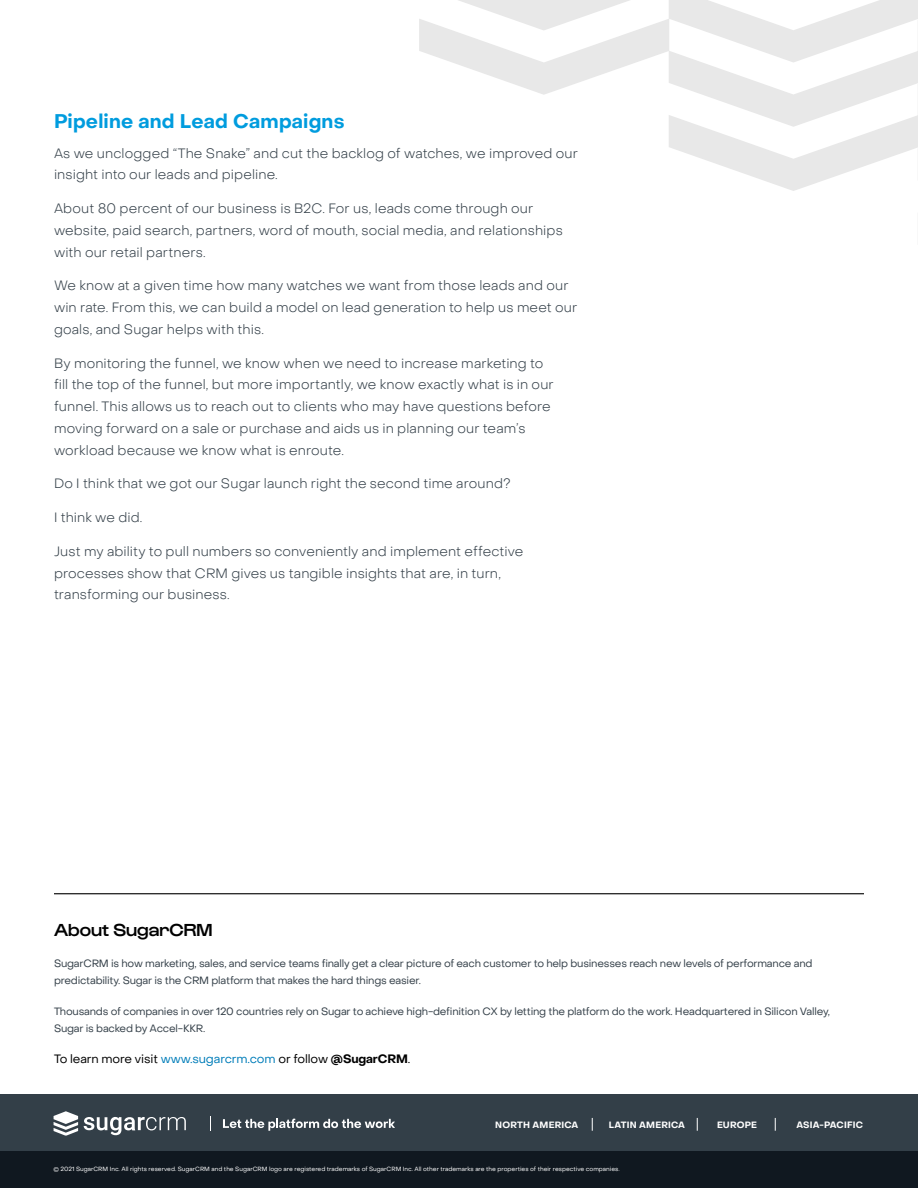
<style>
.page{position:relative;width:918px;height:1188px;background:#fff}
.page>*{position:absolute;margin:0;border:0;box-sizing:border-box;transform-origin:0 0}
.t1{font:700 19.5px "Object Sans";letter-spacing:.01em;color:#009cde}
.t2{font:500 18px "Gustavo";color:#000}
.t3{font:300 13.5px/21.8px "Object Sans";letter-spacing:.01em;color:#333f48}
.t4{font:12px "Object Sans";letter-spacing:-.01em;color:#000}
.t5{font:10.5px/17.4px "Object Sans";letter-spacing:-.02em;color:#333f48}
.t6{font:700 9.15px "Object Sans";letter-spacing:.02em;color:#fff}
.t7{font:700 9px "Object Sans";letter-spacing:.02em;color:#fff}
.t8{font:6px "Object Sans";color:#fff}
.s1{color:#007db9}
.s2{font-weight:700}
</style>
<div class="page">
<svg style="left:419px;top:0;width:499px;height:191px"></svg>
<hr style="left:917px;top:213px;width:1px;height:32px;background:#e8e8e8">
<div style="left:0;top:1094px;width:918px;height:57px;background:#333f48"></div>
<div style="left:0;top:1151px;width:918px;height:37px;background:#101820"></div>
<svg style="left:592px;top:1118px;width:1px;height:13px"></svg>
<svg style="left:697px;top:1118px;width:1px;height:13px"></svg>
<svg style="left:775px;top:1118px;width:1px;height:13px"></svg>
<hr style="left:54px;top:893px;width:810px;height:1px;background:#000">
<svg style="left:54px;top:1111px;width:24px;height:25px"></svg>
<svg style="left:84px;top:1117px;width:102px;height:18px"></svg>
<svg style="left:210px;top:1116px;width:1px;height:15px"></svg>
<svg style="left:223px;top:1119px;width:172px;height:12px"></svg>
<h1 class="t1" style="left:54px;top:110px;width:292px">Pipeline and Lead Campaigns</h1>
<p class="t3" style="left:54px;top:142px;width:525px">As we unclogged “The Snake” and cut the backlog of watches, we improved our insight into our leads and pipeline.</p>
<p class="t3" style="left:54px;top:198px;width:510px">About 80 percent of our business is B2C. For us, leads come through our website, paid search, partners, word of mouth, social media, and relationships with our retail partners.</p>
<p class="t3" style="left:54px;top:275px;width:525px">We know at a given time how many watches we want from those leads and our win rate. From this, we can build a model on lead generation to help us meet our goals, and Sugar helps with this.</p>
<p class="t3" style="left:54px;top:352px;width:501px">By monitoring the funnel, we know when we need to increase marketing to fill the top of the funnel, but more importantly, we know exactly what is in our funnel. This allows us to reach out to clients who may have questions before moving forward on a sale or purchase and aids us in planning our team’s workload because we know what is enroute.</p>
<p class="t3" style="left:54px;top:473px;width:458px">Do I think that we got our Sugar launch right the second time around?</p>
<p class="t3" style="left:54px;top:507px;width:90px">I think we did.</p>
<p class="t3" style="left:54px;top:540px;width:471px">Just my ability to pull numbers so conveniently and implement effective processes show that CRM gives us tangible insights that are, in turn, transforming our business.</p>
<h2 class="t2" style="left:54px;top:919px;width:160px">About SugarCRM</h2>
<p class="t5" style="left:54px;top:954px;width:760px">SugarCRM is how marketing, sales, and service teams finally get a clear picture of each customer to help businesses reach new levels of performance and predictability. Sugar is the CRM platform that makes the hard things easier.</p>
<p class="t5" style="left:54px;top:1003px;width:777px">Thousands of companies in over 120 countries rely on Sugar to achieve high-definition CX by letting the platform do the work. Headquartered in Silicon Valley,<br>Sugar is backed by Accel-KKR.</p>
<p class="t4" style="left:54px;top:1052px;width:358px">To learn more visit <span class="s1">www.sugarcrm.com</span> or follow <span class="s2">@SugarCRM</span>.</p>
<p class="t7" style="left:495px;top:1119px;width:85px">NORTH AMERICA</p>
<p class="t7" style="left:609px;top:1119px;width:78px">LATIN AMERICA</p>
<p class="t7" style="left:717px;top:1119px;width:42px">EUROPE</p>
<p class="t6" style="left:797px;top:1119px;width:68px">ASIA-PACIFIC</p>
<p class="t8" style="left:54px;top:1165px;width:568px">© 2021 SugarCRM Inc. All rights reserved. SugarCRM and the SugarCRM logo are registered trademarks of SugarCRM Inc. All other trademarks are the properties of their respective companies.</p>
</div>
